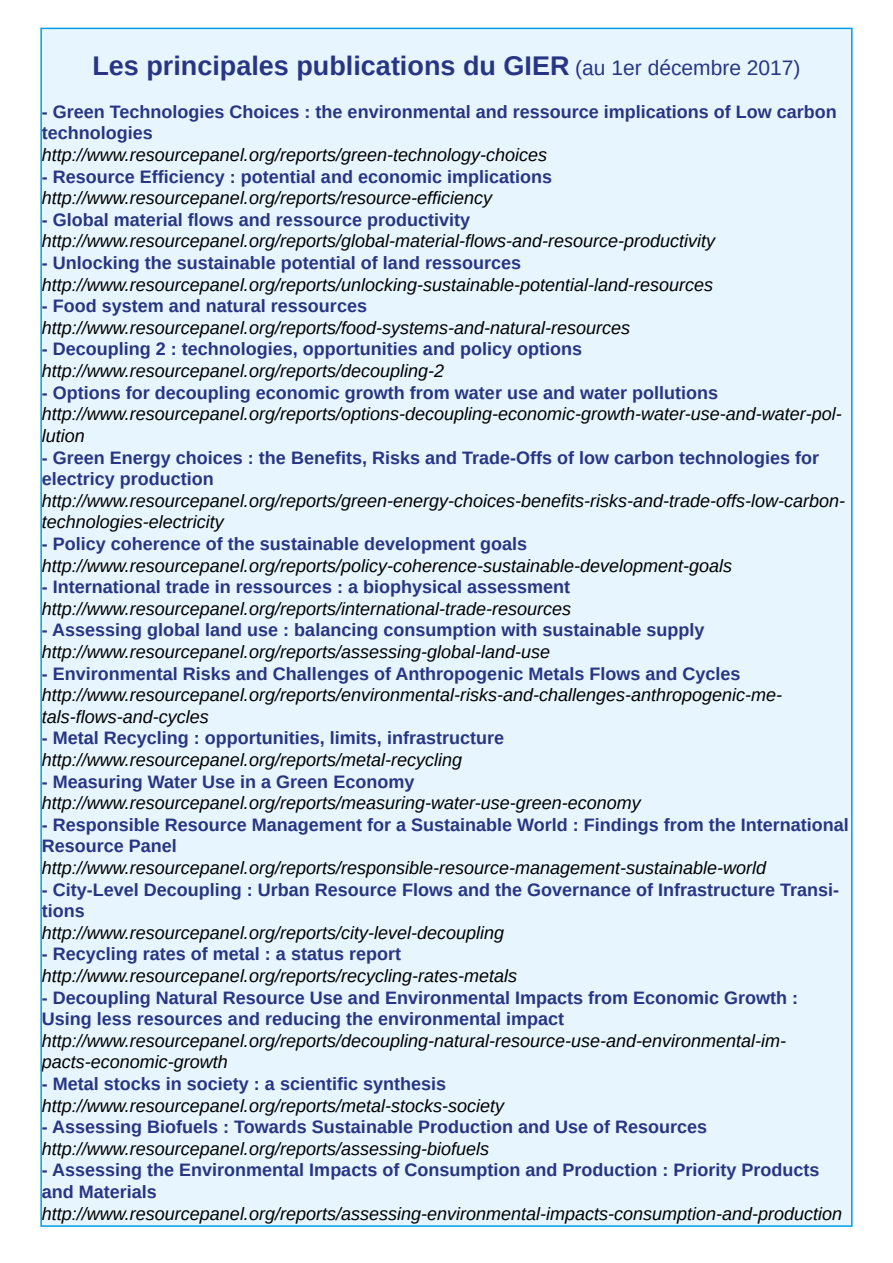
<style>
.page{position:relative;width:893px;height:1263px;background:#fff}
.page>*{position:absolute;margin:0;border:0;box-sizing:border-box;transform-origin:0 0}
.t1{font:700 27px "Liberation Sans";color:#283583}
.t2{font:italic 18px/21.6px "Liberation Sans";color:#000}
.t3{font:700 18px/21.6px "Liberation Sans";color:#283583}
.s1{font-weight:400;font-size:21px}
</style>
<div class="page">
<div style="left:41px;top:28px;width:811px;height:1198px;background:#e6f5fe"></div>
<h1 class="t1" style="left:92px;top:47px;width:710px">Les principales publications du GIER <span class="s1">(au 1er décembre 2017)</span></h1>
<p class="t3" style="left:42px;top:101px;width:796px">- Green Technologies Choices : the environmental and ressource implications of Low carbon technologies</p>
<p class="t2" style="left:42px;top:144px;width:507px">http://www.resourcepanel.org/reports/green-technology-choices</p>
<p class="t3" style="left:42px;top:166px;width:512px">- Resource Efficiency : potential and economic implications</p>
<p class="t2" style="left:42px;top:187px;width:452px">http://www.resourcepanel.org/reports/resource-efficiency</p>
<p class="t3" style="left:42px;top:209px;width:430px">- Global material flows and ressource productivity</p>
<p class="t2" style="left:42px;top:230px;width:675px">http://www.resourcepanel.org/reports/global-material-flows-and-resource-productivity</p>
<p class="t3" style="left:42px;top:252px;width:481px">- Unlocking the sustainable potential of land ressources</p>
<p class="t2" style="left:42px;top:273px;width:673px">http://www.resourcepanel.org/reports/unlocking-sustainable-potential-land-resources</p>
<p class="t3" style="left:42px;top:296px;width:327px">- Food system and natural ressources</p>
<p class="t2" style="left:42px;top:317px;width:590px">http://www.resourcepanel.org/reports/food-systems-and-natural-resources</p>
<p class="t3" style="left:42px;top:339px;width:542px">- Decoupling 2 : technologies, opportunities and policy options</p>
<p class="t2" style="left:42px;top:360px;width:404px">http://www.resourcepanel.org/reports/decoupling-2</p>
<p class="t3" style="left:42px;top:382px;width:678px">- Options for decoupling economic growth from water use and water pollutions</p>
<p class="t2" style="left:42px;top:403px;width:801px">http://www.resourcepanel.org/reports/options-decoupling-economic-growth-water-use-and-water-pol&shy;lution</p>
<p class="t3" style="left:42px;top:447px;width:779px">- Green Energy choices : the Benefits, Risks and Trade-Offs of low carbon technologies for electricy production</p>
<p class="t2" style="left:42px;top:489px;width:805px">http://www.resourcepanel.org/reports/green-energy-choices-benefits-risks-and-trade-offs-low-carbon&shy;technologies-electricity</p>
<p class="t3" style="left:42px;top:533px;width:487px">- Policy coherence of the sustainable development goals</p>
<p class="t2" style="left:42px;top:554px;width:692px">http://www.resourcepanel.org/reports/policy-coherence-sustainable-development-goals</p>
<p class="t3" style="left:42px;top:576px;width:530px">- International trade in ressources : a biophysical assessment</p>
<p class="t2" style="left:42px;top:597px;width:531px">http://www.resourcepanel.org/reports/international-trade-resources</p>
<p class="t3" style="left:42px;top:620px;width:664px">- Assessing global land use : balancing consumption with sustainable supply</p>
<p class="t2" style="left:42px;top:641px;width:510px">http://www.resourcepanel.org/reports/assessing-global-land-use</p>
<p class="t3" style="left:42px;top:663px;width:700px">- Environmental Risks and Challenges of Anthropogenic Metals Flows and Cycles</p>
<p class="t2" style="left:42px;top:684px;width:742px">http://www.resourcepanel.org/reports/environmental-risks-and-challenges-anthropogenic-me&shy;tals-flows-and-cycles</p>
<p class="t3" style="left:42px;top:728px;width:464px">- Metal Recycling : opportunities, limits, infrastructure</p>
<p class="t2" style="left:42px;top:749px;width:422px">http://www.resourcepanel.org/reports/metal-recycling</p>
<p class="t3" style="left:42px;top:771px;width:374px">- Measuring Water Use in a Green Economy</p>
<p class="t2" style="left:42px;top:792px;width:600px">http://www.resourcepanel.org/reports/measuring-water-use-green-economy</p>
<p class="t3" style="left:42px;top:814px;width:808px">- Responsible Resource Management for a Sustainable World : Findings from the International<br>Resource Panel</p>
<p class="t2" style="left:42px;top:857px;width:726px">http://www.resourcepanel.org/reports/responsible-resource-management-sustainable-world</p>
<p class="t3" style="left:42px;top:879px;width:799px">- City-Level Decoupling : Urban Resource Flows and the Governance of Infrastructure Transi&shy;tions</p>
<p class="t2" style="left:42px;top:921px;width:464px">http://www.resourcepanel.org/reports/city-level-decoupling</p>
<p class="t3" style="left:42px;top:944px;width:361px">- Recycling rates of metal : a status report</p>
<p class="t2" style="left:42px;top:965px;width:477px">http://www.resourcepanel.org/reports/recycling-rates-metals</p>
<p class="t3" style="left:42px;top:987px;width:758px">- Decoupling Natural Resource Use and Environmental Impacts from Economic Growth :<br>Using less resources and reducing the environmental impact</p>
<p class="t2" style="left:42px;top:1029px;width:746px">http://www.resourcepanel.org/reports/decoupling-natural-resource-use-and-environmental-im&shy;pacts-economic-growth</p>
<p class="t3" style="left:42px;top:1073px;width:406px">- Metal stocks in society : a scientific synthesis</p>
<p class="t2" style="left:42px;top:1094px;width:464px">http://www.resourcepanel.org/reports/metal-stocks-society</p>
<p class="t3" style="left:42px;top:1116px;width:667px">- Assessing Biofuels : Towards Sustainable Production and Use of Resources</p>
<p class="t2" style="left:42px;top:1137px;width:449px">http://www.resourcepanel.org/reports/assessing-biofuels</p>
<p class="t3" style="left:42px;top:1160px;width:779px">- Assessing the Environmental Impacts of Consumption and Production : Priority Products and Materials</p>
<p class="t2" style="left:42px;top:1202px;width:802px">http://www.resourcepanel.org/reports/assessing-environmental-impacts-consumption-and-production</p>
</div>
